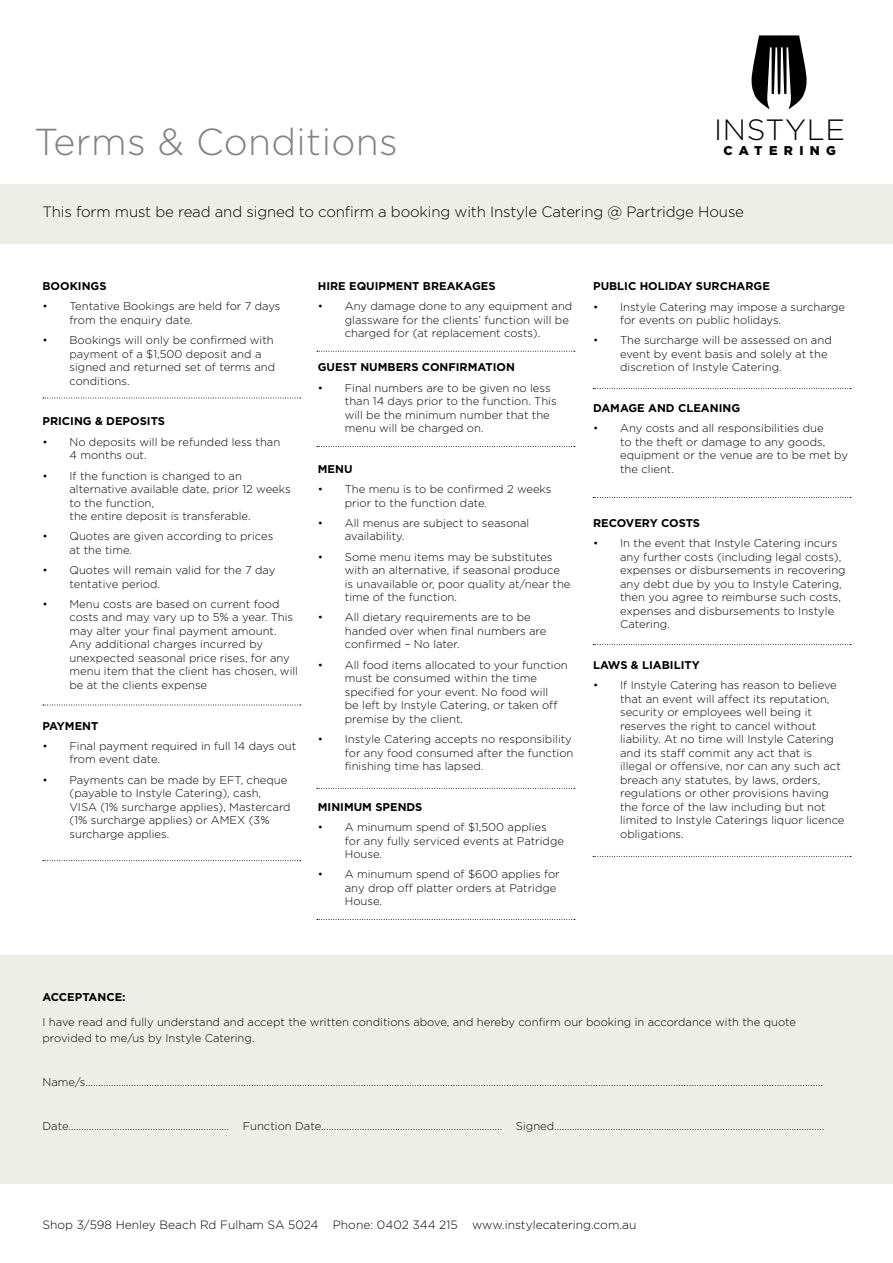
<style>
.page{position:relative;width:893px;height:1263px;background:#fff}
.page>*{position:absolute;margin:0;border:0;box-sizing:border-box;transform-origin:0 0}
.t1{font:300 37.5px "Gotham";letter-spacing:.01em;color:#808285}
.t2{font:300 29.25px "Gotham";letter-spacing:.02em;color:#000}
.t3{font:300 15px "Gotham";letter-spacing:-.01em;color:#000}
.t4{font:900 12.75px "Gotham";letter-spacing:.5em;color:#000}
.t5{font:300 12px "Gotham";color:#000}
.t6{font:300 11.25px/13.5px "Gotham";color:#000}
.t7{font:700 11.25px "Gotham";color:#000}
</style>
<div class="page">
<div style="left:0;top:184px;width:893px;height:59px;background:#eeeee8"></div>
<div style="left:0;top:955px;width:893px;height:228px;background:#eeeee8"></div>
<svg style="left:43px;top:398px;width:258px;height:1px"></svg>
<svg style="left:317px;top:351px;width:258px;height:1px"></svg>
<svg style="left:317px;top:446px;width:258px;height:1px"></svg>
<svg style="left:317px;top:788px;width:258px;height:1px"></svg>
<svg style="left:317px;top:919px;width:258px;height:1px"></svg>
<svg style="left:593px;top:388px;width:258px;height:1px"></svg>
<svg style="left:593px;top:497px;width:258px;height:1px"></svg>
<svg style="left:593px;top:644px;width:258px;height:1px"></svg>
<svg style="left:593px;top:856px;width:258px;height:1px"></svg>
<svg style="left:43px;top:705px;width:258px;height:1px"></svg>
<svg style="left:43px;top:860px;width:258px;height:1px"></svg>
<svg style="left:751px;top:35px;width:56px;height:74px"></svg>
<h1 class="t1" style="left:34px;top:122px;width:365px">Terms &amp; Conditions</h1>
<h2 class="t2" style="left:714px;top:114px;width:132px">INSTYLE</h2>
<p class="t4" style="left:723px;top:143px;width:114px">CATERING</p>
<h3 class="t3" style="left:43px;top:204px;width:703px">This form must be read and signed to confirm a booking with Instyle Catering @ Partridge House</h3>
<p class="t7" style="left:43px;top:280px;width:66px">BOOKINGS</p>
<p class="t6" style="left:70px;top:300px;width:212px;text-indent:-27px">• Tentative Bookings are held for 7 days from the enquiry date.</p>
<p class="t6" style="left:70px;top:333px;width:207px;text-indent:-27px">• Bookings will only be confirmed with payment of a $1,500 deposit and a signed and returned set of terms and conditions.</p>
<p class="t7" style="left:43px;top:415px;width:124px">PRICING &amp; DEPOSITS</p>
<p class="t6" style="left:70px;top:435px;width:212px;text-indent:-27px">• No deposits will be refunded less than<br>4 months out.</p>
<p class="t6" style="left:70px;top:469px;width:223px;text-indent:-27px">• If the function is changed to an alternative available date, prior 12 weeks to the function,<br>the entire deposit is transferable.</p>
<p class="t6" style="left:70px;top:529px;width:205px;text-indent:-27px">• Quotes are given according to prices at the time.</p>
<p class="t6" style="left:70px;top:563px;width:207px;text-indent:-27px">• Quotes will remain valid for the 7 day tentative period.</p>
<p class="t6" style="left:70px;top:597px;width:230px;text-indent:-27px">• Menu costs are based on current food costs and may vary up to 5% a year. This may alter your final payment amount.<br>Any additional charges incurred by unexpected seasonal price rises, for any menu item that the client has chosen, will be at the clients expense</p>
<p class="t7" style="left:43px;top:719px;width:57px">PAYMENT</p>
<p class="t6" style="left:70px;top:739px;width:228px;text-indent:-27px">• Final payment required in full 14 days out from event date.</p>
<p class="t6" style="left:70px;top:773px;width:223px;text-indent:-27px">• Payments can be made by EFT, cheque (payable to Instyle Catering), cash, VISA (1% surcharge applies), Mastercard (1% surcharge applies) or AMEX (3% surcharge applies.</p>
<p class="t7" style="left:318px;top:280px;width:179px">HIRE EQUIPMENT BREAKAGES</p>
<p class="t6" style="left:345px;top:300px;width:229px;text-indent:-27px">• Any damage done to any equipment and glassware for the clients’ function will be charged for (at replacement costs).</p>
<p class="t7" style="left:318px;top:361px;width:199px">GUEST NUMBERS CONFIRMATION</p>
<p class="t6" style="left:345px;top:381px;width:213px;text-indent:-27px">• Final numbers are to be given no less than 14 days prior to the function. This will be the minimum number that the menu will be charged on.</p>
<p class="t7" style="left:318px;top:462px;width:36px">MENU</p>
<p class="t6" style="left:345px;top:482px;width:208px;text-indent:-27px">• The menu is to be confirmed 2 weeks prior to the function date.</p>
<p class="t6" style="left:345px;top:516px;width:186px;text-indent:-27px">• All menus are subject to seasonal availability.</p>
<p class="t6" style="left:345px;top:550px;width:227px;text-indent:-27px">• Some menu items may be substitutes with an alternative, if seasonal produce is unavailable or, poor quality at/near the time of the function.</p>
<p class="t6" style="left:345px;top:611px;width:203px;text-indent:-27px">• All dietary requirements are to be handed over when final numbers are confirmed – No later.</p>
<p class="t6" style="left:345px;top:658px;width:225px;text-indent:-27px">• All food items allocated to your function must be consumed within the time specified for your event. No food will<br>be left by Instyle Catering, or taken off premise by the client.</p>
<p class="t6" style="left:345px;top:732px;width:230px;text-indent:-27px">• Instyle Catering accepts no responsibility for any food consumed after the function finishing time has lapsed.</p>
<p class="t7" style="left:318px;top:800px;width:106px">MINIMUM SPENDS</p>
<p class="t6" style="left:345px;top:820px;width:221px;text-indent:-27px">• A minumum spend of $1,500 applies for any fully serviced events at Patridge<br>House.</p>
<p class="t6" style="left:345px;top:867px;width:216px;text-indent:-27px">• A minumum spend of $600 applies for any drop off platter orders at Patridge<br>House.</p>
<p class="t7" style="left:593px;top:280px;width:178px">PUBLIC HOLIDAY SURCHARGE</p>
<p class="t6" style="left:620px;top:300px;width:227px;text-indent:-27px">• Instyle Catering may impose a surcharge for events on public holidays.</p>
<p class="t6" style="left:620px;top:333px;width:213px;text-indent:-27px">• The surcharge will be assessed on and event by event basis and solely at the discretion of Instyle Catering.</p>
<p class="t7" style="left:593px;top:401px;width:149px">DAMAGE AND CLEANING</p>
<p class="t6" style="left:620px;top:421px;width:229px;text-indent:-27px">• Any costs and all responsibilities due<br>to the theft or damage to any goods, equipment or the venue are to be met by the client.</p>
<p class="t7" style="left:593px;top:516px;width:108px">RECOVERY COSTS</p>
<p class="t6" style="left:620px;top:536px;width:227px;text-indent:-27px">• In the event that Instyle Catering incurs any further costs (including legal costs), expenses or disbursements in recovering any debt due by you to Instyle Catering, then you agree to reimburse such costs, expenses and disbursements to Instyle Catering.</p>
<p class="t7" style="left:593px;top:658px;width:108px">LAWS &amp; LIABILITY</p>
<p class="t6" style="left:620px;top:678px;width:226px;text-indent:-27px">• If Instyle Catering has reason to believe that an event will affect its reputation, security or employees well being it reserves the right to cancel without liability. At no time will Instyle Catering and its staff commit any act that is illegal or offensive, nor can any such act breach any statutes, by laws, orders, regulations or other provisions having the force of the law including but not limited to Instyle Caterings liquor licence obligations.</p>
<p class="t7" style="left:43px;top:991px;width:85px">ACCEPTANCE:</p>
<p class="t6" style="left:43px;top:1013px;width:755px;line-height:16.5px">I have read and fully understand and accept the written conditions above, and hereby confirm our booking in accordance with the quote provided to me/us by Instyle Catering.</p>
<p class="t6" style="left:43px;top:1075px;width:782px">Name/s………………………………………………………….………………………………………………………….…………………………………………………………........................................................................................</p>
<p class="t6" style="left:43px;top:1119px;width:783px">Date…………………………………………………...… Function Date…………………………………………………………..... Signed………………………………………………………….…………………………………</p>
<p class="t5" style="left:43px;top:1218px;width:595px">Shop 3/598 Henley Beach Rd Fulham SA 5024 Phone: 0402 344 215 www.instylecatering.com.au</p>
</div>
